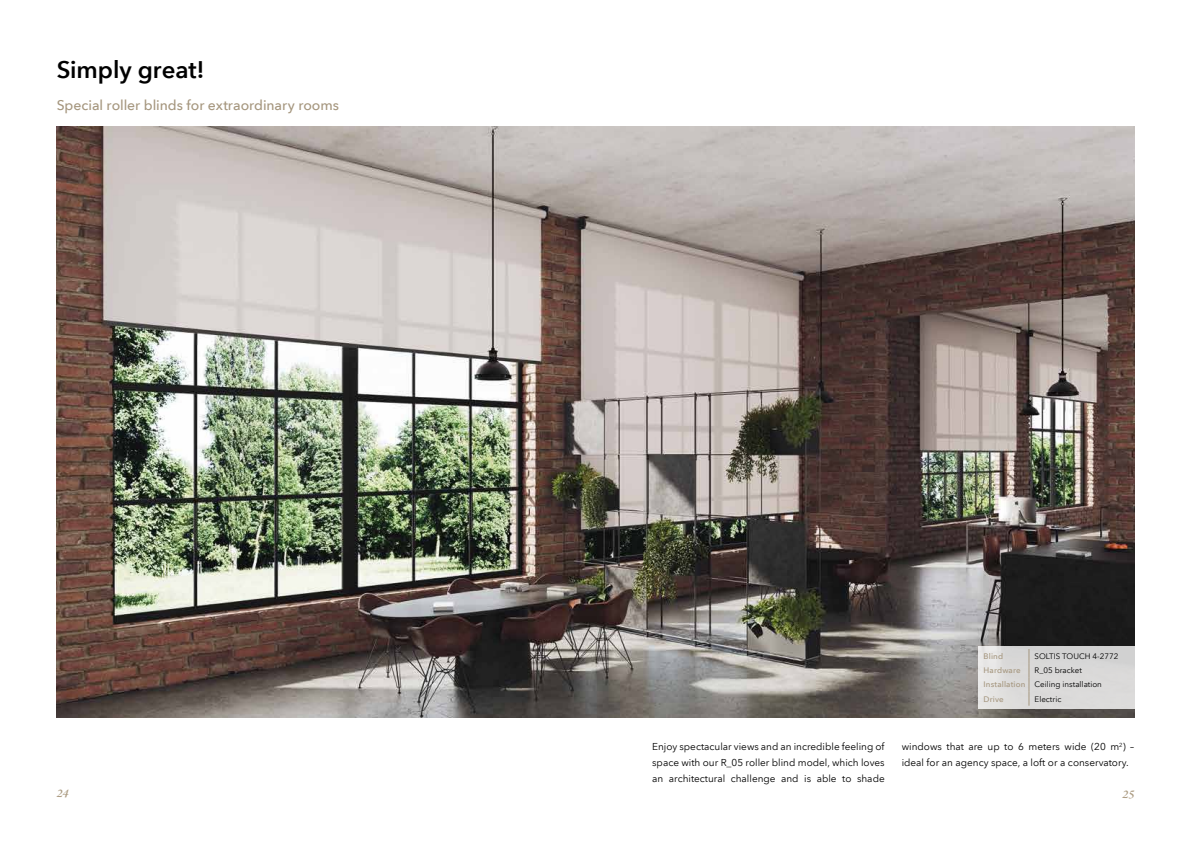
<style>
.page{position:relative;width:1191px;height:842px;background:#fff}
.page>*{position:absolute;margin:0;border:0;box-sizing:border-box;transform-origin:0 0}
.t1{font:600 24px "Avenir Next LT Com";color:#000}
.t2{font:500 14px "Avenir Next LT Com";letter-spacing:-.005em;color:#a5967e}
.t3{font:italic 600 12px "Garamond Premr Pro";color:#ad9d84}
.t4{font:10px/16px "Avenir Next LT Com";color:#000;text-align:justify}
.t5{font:8px/14.2px "Avenir Next LT Com";color:#000}
.t6{font:500 8px "Avenir Next LT Com";letter-spacing:.015em;color:#a5967e}
.s1{font-weight:500;color:#a5967e}
</style>
<div class="page">
<img style="left:57px;top:126px;width:1077px;height:592px">
<svg style="left:978px;top:646px;width:157px;height:62px;background:#dad9d9"></svg>
<svg style="left:1028px;top:649px;width:1px;height:57px"></svg>
<h1 class="t1" style="left:57px;top:55px;width:149px">Simply great!</h1>
<h2 class="t2" style="left:57px;top:96px;width:284px">Special roller blinds for extraordinary rooms</h2>
<p class="t4" style="left:652px;top:738px;width:234px">Enjoy spectacular views and an incredible feeling of space with our R_05 roller blind model, which loves an architectural challenge and is able to shade</p>
<p class="t6" style="left:983px;top:651px;width:21px">Blind</p>
<p class="t5" style="left:1034px;top:649px;width:85px">SOLTIS TOUCH 4-2772</p>
<p class="t6" style="left:983px;top:666px;width:39px">Hardware</p>
<p class="t5" style="left:983px;top:663px;width:120px;text-indent:51px">R_05 bracket<br><span class="s1">Installation</span> Ceiling installation<br><span class="s1">Drive</span></p>
<p class="t5" style="left:1034px;top:692px;width:28px">Electric</p>
<p class="t4" style="left:901px;top:738px;width:234px">windows that are up to 6 meters wide (20 m<sup>2</sup>) – ideal for an agency space, a loft or a conservatory.</p>
<p class="t3" style="left:57px;top:786px;width:13px">24</p>
<p class="t3" style="left:1122px;top:787px;width:13px">25</p>
</div>
